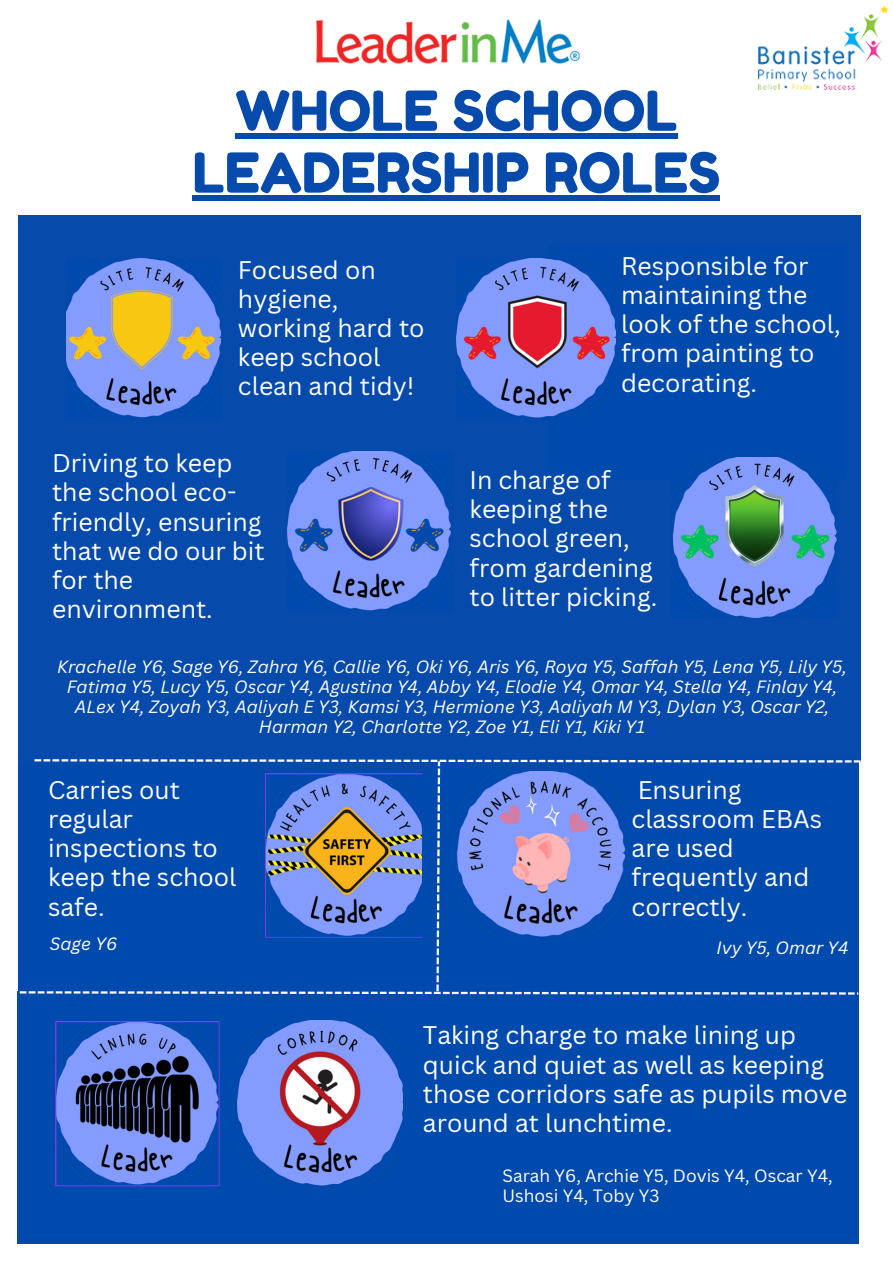
<style>
.page{position:relative;width:893px;height:1263px;background:#fff}
.page>*{position:absolute;margin:0;border:0;box-sizing:border-box;transform-origin:0 0}
.t1{font:54.97px/61.9px "Fredoka One";color:#064aac;text-align:center}
.t2{font:24.83px/29.2px "Canva Sans";color:#fff}
.t3{font:italic 17.33px/20.2px "Canva Sans";color:#fff;text-align:center}
.t4{font:17.33px/20.2px "Canva Sans";color:#fff}
</style>
<div class="page">
<div style="left:18px;top:215px;width:842px;height:546px;background:#064aac"></div>
<div style="left:548px;top:245px;width:298px;height:234px;background:#004aad"></div>
<img style="left:66px;top:258px;width:155px;height:160px">
<img style="left:456px;top:258px;width:160px;height:160px">
<img style="left:287px;top:451px;width:165px;height:160px">
<img style="left:671px;top:458px;width:166px;height:159px">
<div style="left:235px;top:134px;width:442px;height:5px;background:#064aac"></div>
<div style="left:193px;top:195px;width:527px;height:6px;background:#064aac"></div>
<img style="left:758px;top:6px;width:130px;height:83px">
<img style="left:316px;top:19px;width:264px;height:45px">
<div style="left:17px;top:991px;width:841px;height:252px;background:#004aad"></div>
<img style="left:238px;top:1020px;width:165px;height:166px">
<img style="left:54px;top:1021px;width:166px;height:165px">
<svg style="left:20px;top:759px;width:841px;height:235px;background:#235cb5"></svg>
<h2 class="t1" style="left:193px;top:80px;width:529px">WHOLE SCHOOL<br>LEADERSHIP ROLES</h2>
<p class="t2" style="left:238px;top:254px;width:188px;line-height:29px">Focused on hygiene, working hard to keep school clean and tidy!</p>
<h2 class="t2" style="left:621px;top:250px;width:221px">Responsible for maintaining the look of the school, from painting to decorating.</h2>
<p class="t2" style="left:52px;top:448px;width:214px">Driving to keep the school eco&shy;friendly, ensuring that we do our bit for the environment.</p>
<p class="t2" style="left:469px;top:464px;width:189px">In charge of keeping the school green, from gardening to litter picking.</p>
<p class="t3" style="left:57px;top:656px;width:791px">Krachelle Y6, Sage Y6, Zahra Y6, Callie Y6, Oki Y6, Aris Y6, Roya Y5, Saffah Y5, Lena Y5, Lily Y5, Fatima Y5, Lucy Y5, Oscar Y4, Agustina Y4, Abby Y4, Elodie Y4, Omar Y4, Stella Y4, Finlay Y4, ALex Y4, Zoyah Y3, Aaliyah E Y3, Kamsi Y3, Hermione Y3, Aaliyah M Y3, Dylan Y3, Oscar Y2, Harman Y2, Charlotte Y2, Zoe Y1, Eli Y1, Kiki Y1</p>
<h2 class="t2" style="left:48px;top:774px;width:190px">Carries out regular inspections to keep the school safe.</h2>
<p class="t3" style="left:50px;top:933px;width:69px">Sage Y6</p>
<p class="t2" style="left:631px;top:774px;width:192px">Ensuring classroom EBAs are used frequently and correctly.</p>
<p class="t3" style="left:716px;top:937px;width:134px">Ivy Y5, Omar Y4</p>
<h2 class="t2" style="left:423px;top:1020px;width:426px">Taking charge to make lining up quick and quiet as well as keeping those corridors safe as pupils move around at lunchtime.</h2>
<p class="t4" style="left:502px;top:1165px;width:332px">Sarah Y6, Archie Y5, Dovis Y4, Oscar Y4,<br>Ushosi Y4, Toby Y3</p>
</div>
